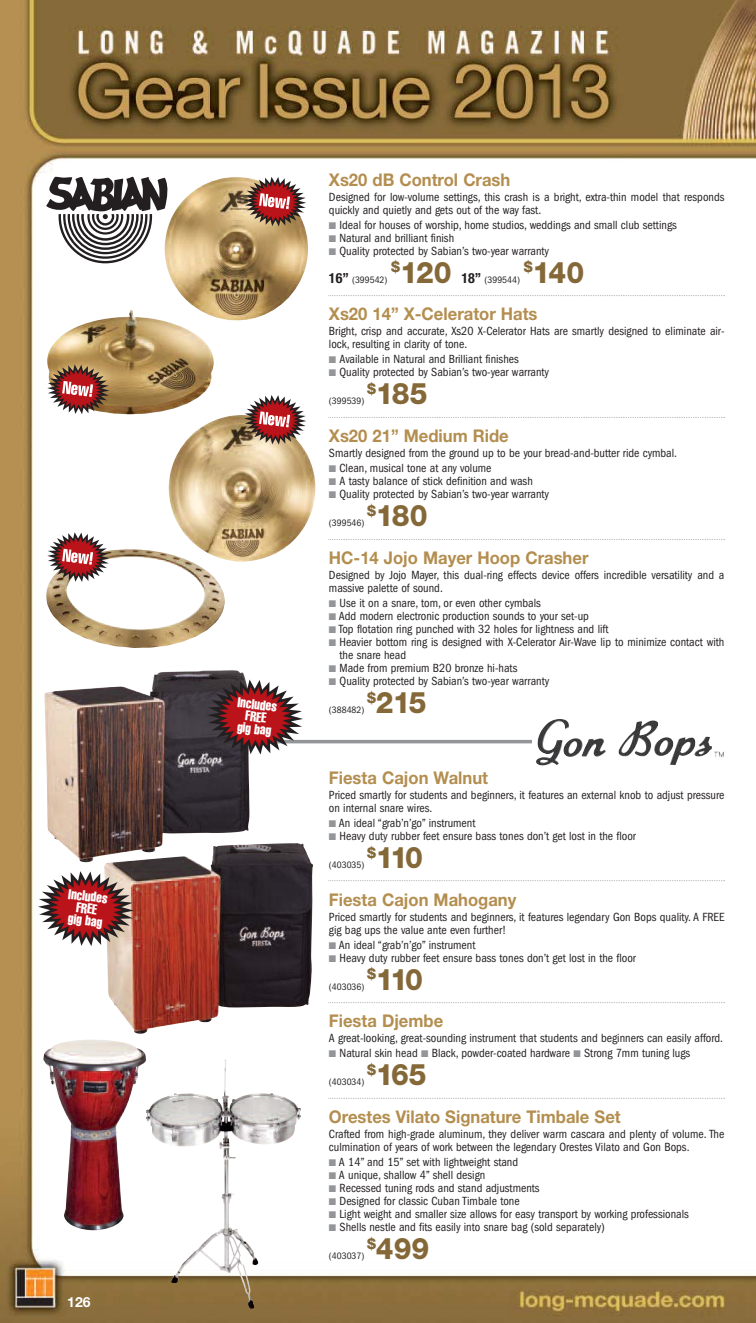
<style>
.page{position:relative;width:756px;height:1323px;background:#fff}
.page>*{position:absolute;margin:0;border:0;box-sizing:border-box;transform-origin:0 0}
.t1{font:800 29.75px "Helvetica Neue";letter-spacing:-.065em;color:#846838;scale:.95 1}
.t2{font:700 17.5px "Helvetica Neue";color:#b38e4f;scale:.95 1}
.t3{font:extra-condensed 14px/12.2px "Helvetica";color:#fff;text-align:center;scale:.95 1}
.t4{font:700 14px "Helvetica Neue";color:#fff}
.t5{font:condensed 12.25px/13.1px "Franklin Gothic";color:#231f20}
.t6{font:condensed 9.62px "Franklin Gothic";color:#231f20}
.s1{color:#939598}
.s2{font-family:"Helvetica Neue";font-weight:700;font-size:14px}
.s3{font-family:"Helvetica Neue";font-weight:800;font-stretch:normal;font-size:29.75px;color:#846838}
</style>
<div class="page">
<img style="left:0;top:0;width:756px;height:1323px">
<svg style="left:328px;top:295px;width:397px;height:1px"></svg>
<svg style="left:328px;top:417px;width:397px;height:1px"></svg>
<svg style="left:328px;top:539px;width:397px;height:1px"></svg>
<hr style="left:47px;top:740px;width:677px;height:3px;background:#939598">
<svg style="left:328px;top:880px;width:397px;height:1px"></svg>
<svg style="left:328px;top:1002px;width:397px;height:1px"></svg>
<svg style="left:328px;top:1098px;width:397px;height:1px"></svg>
<img style="left:46px;top:549px;width:179px;height:99px">
<div style="left:36px;top:177px;width:147px;height:92px;background:#fff"></div>
<svg style="left:46px;top:177px;width:119px;height:86px"></svg>
<img style="left:165px;top:177px;width:143px;height:143px">
<img style="left:47px;top:310px;width:167px;height:104px">
<img style="left:168px;top:415px;width:147px;height:147px">
<img style="left:44px;top:670px;width:208px;height:192px">
<img style="left:104px;top:843px;width:209px;height:191px">
<img style="left:50px;top:1039px;width:96px;height:191px">
<img style="left:228px;top:1093px;width:73px;height:216px">
<svg style="left:533px;top:716px;width:195px;height:53px"></svg>
<img style="left:538px;top:724px;width:16px;height:30px">
<svg style="left:244px;top:177px;width:62px;height:49px"></svg>
<svg style="left:47px;top:364px;width:62px;height:50px"></svg>
<svg style="left:47px;top:532px;width:62px;height:50px"></svg>
<svg style="left:244px;top:395px;width:62px;height:50px"></svg>
<svg style="left:207px;top:679px;width:96px;height:76px"></svg>
<svg style="left:38px;top:871px;width:96px;height:75px"></svg>
<p class="t3" style="left:69px;top:889px;width:43px;rotate:7deg">Includes<br>FREE<br>gig bag</p>
<p class="t4" style="left:67px;top:1297px;width:25px">126</p>
<p class="t3" style="left:238px;top:697px;width:43px;rotate:7deg">Includes<br>FREE<br>gig bag</p>
<h2 class="t2" style="left:329px;top:173px;width:193px">Xs20 dB Control Crash</h2>
<p class="t5" style="left:329px;top:191px;width:397px">Designed for low-volume settings, this crash is a bright, extra-thin model that responds quickly and quietly and gets out of the way fast.</p>
<p class="t5" style="left:329px;top:219px;width:349px"><span class="s1">■</span> Ideal for houses of worship, home studios, weddings and small club settings</p>
<p class="t5" style="left:329px;top:232px;width:127px"><span class="s1">■</span> Natural and brilliant finish</p>
<p class="t5" style="left:329px;top:245px;width:222px"><span class="s1">■</span> Quality protected by Sabian’s two-year warranty</p>
<p class="t6" style="left:329px;top:276px;width:193px"><span class="s2">16”</span> (399542) <sup>$</sup><span class="s3">120</span> <span class="s2">18”</span> (399544)</p>
<h1 class="t1" style="left:524px;top:262px;width:65px"><sup>$</sup>140</h1>
<h2 class="t2" style="left:329px;top:308px;width:221px">Xs20 14” X-Celerator Hats</h2>
<p class="t5" style="left:329px;top:326px;width:397px">Bright, crisp and accurate, Xs20 X-Celerator Hats are smartly designed to eliminate air&shy;lock, resulting in clarity of tone.</p>
<p class="t5" style="left:329px;top:354px;width:191px"><span class="s1">■</span> Available in Natural and Brilliant finishes</p>
<p class="t5" style="left:329px;top:367px;width:222px"><span class="s1">■</span> Quality protected by Sabian’s two-year warranty</p>
<p class="t6" style="left:329px;top:398px;width:37px">(399539)</p>
<h1 class="t1" style="left:367px;top:383px;width:65px"><sup>$</sup>185</h1>
<h2 class="t2" style="left:329px;top:430px;width:191px">Xs20 21” Medium Ride</h2>
<p class="t5" style="left:329px;top:447px;width:350px">Smartly designed from the ground up to be your bread-and-butter ride cymbal.</p>
<p class="t5" style="left:329px;top:462px;width:164px"><span class="s1">■</span> Clean, musical tone at any volume</p>
<p class="t5" style="left:329px;top:475px;width:205px"><span class="s1">■</span> A tasty balance of stick definition and wash</p>
<p class="t5" style="left:329px;top:488px;width:222px"><span class="s1">■</span> Quality protected by Sabian’s two-year warranty</p>
<p class="t6" style="left:329px;top:520px;width:37px">(399546)</p>
<h1 class="t1" style="left:367px;top:505px;width:65px"><sup>$</sup>180</h1>
<h2 class="t2" style="left:329px;top:551px;width:275px">HC-14 Jojo Mayer Hoop Crasher</h2>
<p class="t5" style="left:329px;top:569px;width:397px">Designed by Jojo Mayer, this dual-ring effects device offers incredible versatility and a massive palette of sound.</p>
<p class="t5" style="left:329px;top:597px;width:214px"><span class="s1">■</span> Use it on a snare, tom, or even other cymbals</p>
<p class="t5" style="left:329px;top:610px;width:262px"><span class="s1">■</span> Add modern electronic production sounds to your set-up</p>
<p class="t5" style="left:329px;top:623px;width:281px"><span class="s1">■</span> Top flotation ring punched with 32 holes for lightness and lift</p>
<p class="t5" style="left:339px;top:636px;width:387px;text-indent:-11px"><span class="s1">■</span> Heavier bottom ring is designed with X-Celerator Air-Wave lip to minimize contact with the snare head</p>
<p class="t5" style="left:329px;top:663px;width:190px"><span class="s1">■</span> Made from premium B20 bronze hi-hats</p>
<p class="t5" style="left:329px;top:676px;width:222px"><span class="s1">■</span> Quality protected by Sabian’s two-year warranty</p>
<p class="t6" style="left:329px;top:707px;width:37px">(388482)</p>
<h1 class="t1" style="left:367px;top:692px;width:64px"><sup>$</sup>215</h1>
<h2 class="t2" style="left:329px;top:772px;width:169px">Fiesta Cajon Walnut</h2>
<p class="t5" style="left:329px;top:789px;width:397px">Priced smartly for students and beginners, it features an external knob to adjust pressure on internal snare wires.</p>
<p class="t5" style="left:329px;top:817px;width:148px"><span class="s1">■</span> An ideal “grab’n’go” instrument</p>
<p class="t5" style="left:329px;top:831px;width:309px"><span class="s1">■</span> Heavy duty rubber feet ensure bass tones don’t get lost in the floor</p>
<p class="t6" style="left:329px;top:862px;width:37px">(403035)</p>
<h1 class="t1" style="left:367px;top:847px;width:61px"><sup>$</sup>110</h1>
<h2 class="t2" style="left:329px;top:893px;width:199px">Fiesta Cajon Mahogany</h2>
<p class="t5" style="left:329px;top:911px;width:397px">Priced smartly for students and beginners, it features legendary Gon Bops quality. A FREE gig bag ups the value ante even further!</p>
<p class="t5" style="left:329px;top:939px;width:148px"><span class="s1">■</span> An ideal “grab’n’go” instrument</p>
<p class="t5" style="left:329px;top:952px;width:309px"><span class="s1">■</span> Heavy duty rubber feet ensure bass tones don’t get lost in the floor</p>
<p class="t6" style="left:329px;top:983px;width:37px">(403036)</p>
<h1 class="t1" style="left:367px;top:969px;width:61px"><sup>$</sup>110</h1>
<h2 class="t2" style="left:329px;top:1015px;width:122px">Fiesta Djembe</h2>
<p class="t5" style="left:329px;top:1033px;width:396px">A great-looking, great-sounding instrument that students and beginners can easily afford.</p>
<p class="t5" style="left:329px;top:1048px;width:363px"><span class="s1">■</span> Natural skin head <span class="s1">■</span> Black, powder-coated hardware <span class="s1">■</span> Strong 7mm tuning lugs</p>
<p class="t6" style="left:329px;top:1079px;width:37px">(403034)</p>
<h1 class="t1" style="left:367px;top:1064px;width:64px"><sup>$</sup>165</h1>
<h2 class="t2" style="left:329px;top:1110px;width:309px">Orestes Vilato Signature Timbale Set</h2>
<p class="t5" style="left:329px;top:1128px;width:397px">Crafted from high-grade aluminum, they deliver warm cascara and plenty of volume. The culmination of years of work between the legendary Orestes Vilato and Gon Bops.</p>
<p class="t5" style="left:329px;top:1156px;width:191px"><span class="s1">■</span> A 14” and 15” set with lightweight stand</p>
<p class="t5" style="left:329px;top:1169px;width:158px"><span class="s1">■</span> A unique, shallow 4” shell design</p>
<p class="t5" style="left:329px;top:1182px;width:212px"><span class="s1">■</span> Recessed tuning rods and stand adjustments</p>
<p class="t5" style="left:329px;top:1195px;width:192px"><span class="s1">■</span> Designed for classic Cuban Timbale tone</p>
<p class="t5" style="left:329px;top:1209px;width:361px"><span class="s1">■</span> Light weight and smaller size allows for easy transport by working professionals</p>
<p class="t5" style="left:329px;top:1222px;width:278px"><span class="s1">■</span> Shells nestle and fits easily into snare bag (sold separately)</p>
<p class="t6" style="left:329px;top:1253px;width:37px">(403037)</p>
<h1 class="t1" style="left:367px;top:1238px;width:67px"><sup>$</sup>499</h1>
</div>
